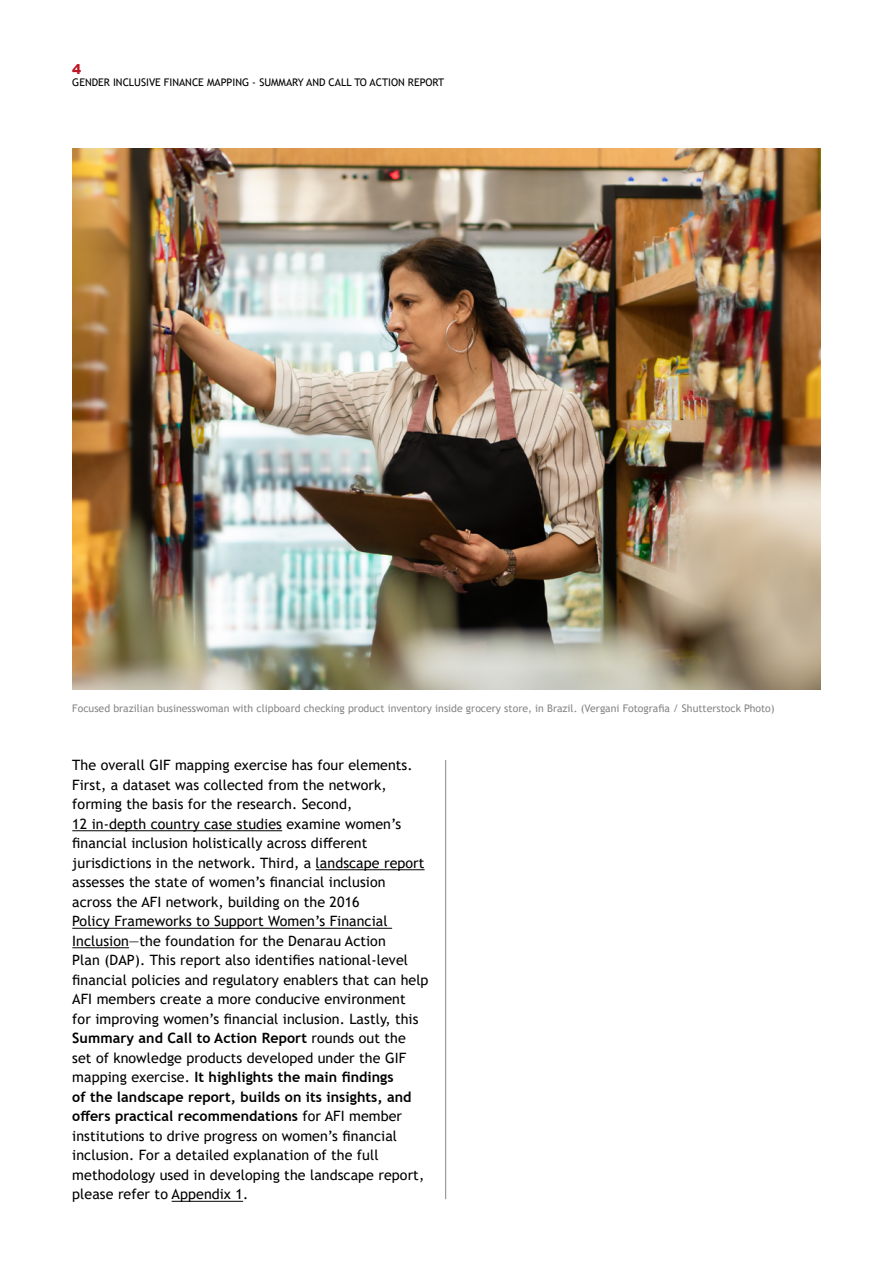
<style>
.page{position:relative;width:893px;height:1263px;background:#fff}
.page>*{position:absolute;margin:0;border:0;box-sizing:border-box;transform-origin:0 0}
.t1{font:14.25px/19.5px "Trebuchet MS";letter-spacing:.005em;color:#000}
.t2{font:900 13.5px "Arial";color:#be1622}
.t3{font:10.5px "Trebuchet MS";color:#878686}
.t4{font:10.5px "Trebuchet MS";color:#000}
.s1{font-weight:700}
</style>
<div class="page">
<hr style="left:72px;top:830px;width:210px;height:1px;background:#000">
<hr style="left:316px;top:869px;width:109px;height:1px;background:#000">
<hr style="left:72px;top:928px;width:320px;height:1px;background:#000">
<hr style="left:72px;top:947px;width:57px;height:1px;background:#000">
<hr style="left:172px;top:1201px;width:71px;height:1px;background:#000">
<hr style="left:445px;top:760px;width:1px;height:439px;background:#878787">
<img style="left:72px;top:149px;width:748px;height:541px">
<p class="t2" style="left:72px;top:59px;width:11px">4</p>
<p class="t4" style="left:72px;top:75px;width:374px">GENDER INCLUSIVE FINANCE MAPPING - SUMMARY AND CALL TO ACTION REPORT</p>
<p class="t3" style="left:72px;top:702px;width:704px">Focused brazilian businesswoman with clipboard checking product inventory inside grocery store, in Brazil. (Vergani Fotografia / Shutterstock Photo)</p>
<p class="t1" style="left:72px;top:755px;width:358px">The overall GIF mapping exercise has four elements.<br>First, a dataset was collected from the network, forming the basis for the research. Second,<br>12 in-depth country case studies examine women’s financial inclusion holistically across different jurisdictions in the network. Third, a landscape report assesses the state of women’s financial inclusion across the AFI network, building on the 2016<br>Policy Frameworks to Support Women’s Financial Inclusion—the foundation for the Denarau Action<br>Plan (DAP). This report also identifies national-level financial policies and regulatory enablers that can help AFI members create a more conducive environment<br>for improving women’s financial inclusion. Lastly, this <span class="s1">Summary and Call to Action Report</span> rounds out the set of knowledge products developed under the GIF mapping exercise. <span class="s1">It highlights the main findings<br>of the landscape report, builds on its insights, and offers practical recommendations</span> for AFI member institutions to drive progress on women’s financial inclusion. For a detailed explanation of the full methodology used in developing the landscape report, please refer to Appendix 1.</p>
</div>
